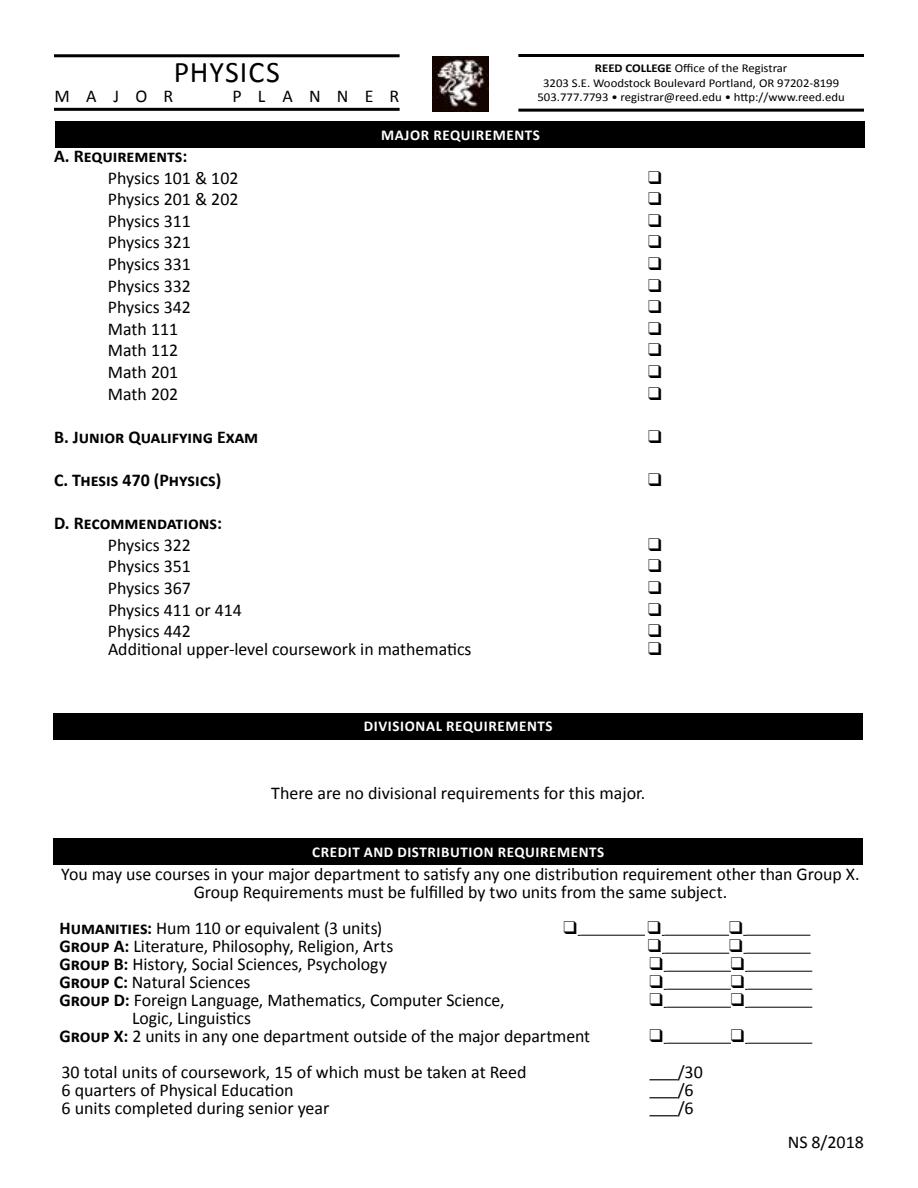
<style>
.page{position:relative;width:918px;height:1188px;background:#fff}
.page>*{position:absolute;margin:0;border:0;box-sizing:border-box;transform-origin:0 0}
.t1{font:30px "Calibri";letter-spacing:.03em;color:#000}
.t2{font:18px/18px "Calibri";color:#000;text-align:center}
.t3{font:700 18px "Calibri";color:#000}
.t4{font:18px "Calibri";letter-spacing:.895em;color:#000}
.t5{font:700 15px "Calibri";letter-spacing:.04em;color:#fff}
.t6{font:12px/14.4px "Calibri";color:#000;text-align:center;scale:1.06 1}
.s1{font-weight:700}
</style>
<div class="page">
<hr style="left:54px;top:108px;width:346px;height:3px;background:#000">
<hr style="left:54px;top:54px;width:346px;height:3px;background:#000">
<hr style="left:518px;top:109px;width:346px;height:3px;background:#000">
<hr style="left:518px;top:54px;width:346px;height:3px;background:#000">
<div style="left:56px;top:122px;width:810px;height:26px;background:#000"></div>
<img style="left:432px;top:56px;width:57px;height:56px">
<hr style="left:580px;top:935px;width:65px;height:1px;background:#000">
<hr style="left:665px;top:935px;width:64px;height:1px;background:#000">
<hr style="left:746px;top:935px;width:64px;height:1px;background:#000">
<hr style="left:665px;top:953px;width:64px;height:1px;background:#000">
<hr style="left:746px;top:953px;width:65px;height:1px;background:#000">
<hr style="left:666px;top:971px;width:65px;height:1px;background:#000">
<hr style="left:748px;top:971px;width:64px;height:1px;background:#000">
<hr style="left:666px;top:989px;width:65px;height:1px;background:#000">
<hr style="left:748px;top:989px;width:64px;height:1px;background:#000">
<hr style="left:666px;top:1007px;width:65px;height:1px;background:#000">
<hr style="left:748px;top:1007px;width:64px;height:1px;background:#000">
<hr style="left:666px;top:1043px;width:65px;height:1px;background:#000">
<hr style="left:748px;top:1043px;width:64px;height:1px;background:#000">
<svg style="left:650px;top:1079px;width:28px;height:1px"></svg>
<svg style="left:650px;top:1097px;width:28px;height:1px"></svg>
<svg style="left:650px;top:1115px;width:28px;height:1px"></svg>
<div style="left:53px;top:838px;width:810px;height:28px;background:#000"></div>
<div style="left:53px;top:713px;width:810px;height:27px;background:#000"></div>
<svg style="left:661px;top:934px;width:5px;height:74px"></svg>
<svg style="left:730px;top:934px;width:18px;height:74px"></svg>
<h1 class="t1" style="left:174px;top:53px;width:108px">PHYSICS</h1>
<p class="t6" style="left:538px;top:61px;width:291px"><span class="s1">REED COLLEGE</span> Office of the Registrar<br>3203 S.E. Woodstock Boulevard Portland, OR 97202-8199<br>503.777.7793 • registrar@reed.edu • http://www.reed.edu</p>
<p class="t5" style="left:381px;top:125px;width:160px">MAJOR REQUIREMENTS</p>
<p class="t2" style="left:54px;top:87px;width:120px">MAJOR</p>
<p class="t4" style="left:233px;top:85px;width:168px">PLANNER</p>
<p class="t3" style="left:54px;top:145px;width:135px">A. Requirements:</p>
<p class="t2" style="left:108px;top:169px;width:132px">Physics 101 &amp; 102</p>
<p class="t2" style="left:108px;top:190px;width:132px">Physics 201 &amp; 202</p>
<p class="t2" style="left:108px;top:212px;width:85px">Physics 311</p>
<p class="t2" style="left:108px;top:233px;width:85px">Physics 321</p>
<p class="t2" style="left:108px;top:255px;width:85px">Physics 331</p>
<p class="t2" style="left:108px;top:277px;width:85px">Physics 332</p>
<p class="t2" style="left:108px;top:298px;width:85px">Physics 342</p>
<p class="t2" style="left:108px;top:320px;width:72px">Math 111</p>
<p class="t2" style="left:108px;top:341px;width:72px">Math 112</p>
<p class="t2" style="left:108px;top:363px;width:72px">Math 201</p>
<p class="t2" style="left:108px;top:385px;width:72px">Math 202</p>
<p class="t3" style="left:54px;top:425px;width:206px">B. Junior Qualifying Exam</p>
<p class="t3" style="left:54px;top:469px;width:169px">C. Thesis 470 (Physics)</p>
<p class="t3" style="left:54px;top:512px;width:170px">D. Recommendations:</p>
<p class="t2" style="left:108px;top:536px;width:85px">Physics 322</p>
<p class="t2" style="left:108px;top:557px;width:85px">Physics 351</p>
<p class="t2" style="left:108px;top:579px;width:85px">Physics 367</p>
<p class="t2" style="left:108px;top:601px;width:135px">Physics 411 or 414</p>
<p class="t2" style="left:108px;top:622px;width:85px">Physics 442</p>
<p class="t2" style="left:108px;top:640px;width:365px">Additional upper-level coursework in mathematics</p>
<p class="t5" style="left:364px;top:716px;width:190px">DIVISIONAL REQUIREMENTS</p>
<p class="t2" style="left:271px;top:784px;width:376px">There are no divisional requirements for this major.</p>
<p class="t5" style="left:312px;top:842px;width:293px">CREDIT AND DISTRIBUTION REQUIREMENTS</p>
<p class="t2" style="left:61px;top:865px;width:800px">You may use courses in your major department to satisfy any one distribution requirement other than Group X.<br>Group Requirements must be fulfilled by two units from the same subject.</p>
<p class="t2" style="left:60px;top:919px;width:324px"><span class="s1">Humanities:</span> Hum 110 or equivalent (3 units)</p>
<p class="t2" style="left:60px;top:937px;width:335px"><span class="s1">Group A:</span> Literature, Philosophy, Religion, Arts</p>
<p class="t2" style="left:60px;top:955px;width:329px"><span class="s1">Group B:</span> History, Social Sciences, Psychology</p>
<p class="t2" style="left:60px;top:973px;width:192px"><span class="s1">Group C:</span> Natural Sciences</p>
<p class="t2" style="left:60px;top:991px;width:446px"><span class="s1">Group D:</span> Foreign Language, Mathematics, Computer Science,</p>
<p class="t2" style="left:60px;top:1009px;width:532px;text-align:left;text-indent:72px">Logic, Linguistics<br><span class="s1">Group X:</span> 2 units in any one department outside of the major department</p>
<p class="t2" style="left:62px;top:1063px;width:467px">30 total units of coursework, 15 of which must be taken at Reed</p>
<p class="t2" style="left:678px;top:1063px;width:27px">/30</p>
<p class="t2" style="left:62px;top:1081px;width:234px">6 quarters of Physical Education</p>
<p class="t2" style="left:678px;top:1081px;width:18px">/6</p>
<p class="t2" style="left:62px;top:1099px;width:270px">6 units completed during senior year</p>
<p class="t2" style="left:678px;top:1099px;width:18px">/6</p>
<p class="t2" style="left:788px;top:1133px;width:78px">NS 8/2018</p>
</div>
